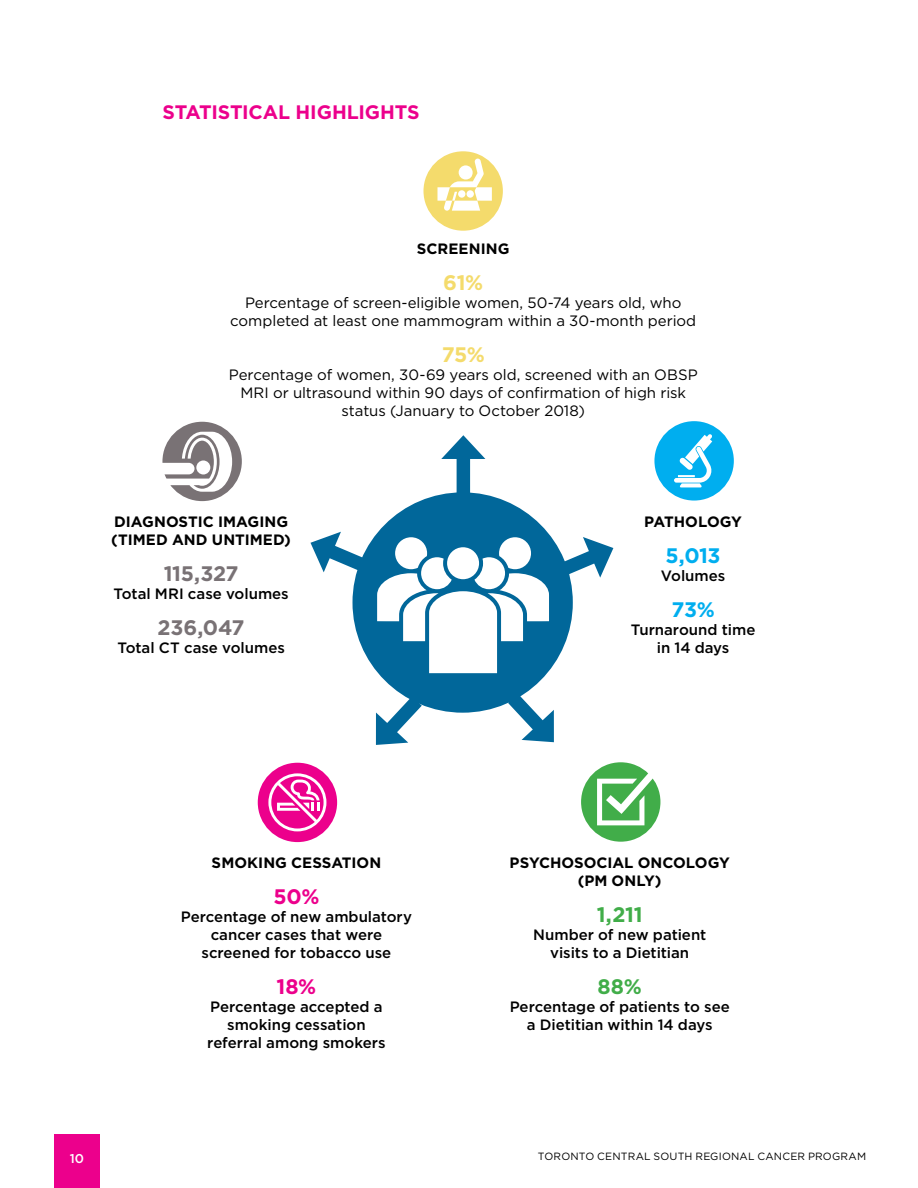
<style>
.page{position:relative;width:918px;height:1188px;background:#fff}
.page>*{position:absolute;margin:0;border:0;box-sizing:border-box;transform-origin:0 0}
.t1{font:700 21px "Gotham";letter-spacing:-.015em;color:#797275}
.t2{font:700 21px "Gotham";color:#00aeef}
.t3{font:700 21px "Gotham";color:#41ad49}
.t4{font:700 21px "Gotham";color:#f4db6c}
.t5{font:700 21px "Gotham";color:#ec008c}
.t6{font:700 19.5px "Gotham";letter-spacing:-.01em;color:#ec008c}
.t7{font:500 15px/18px "Gotham";color:#000;text-align:center}
.t8{font:15px/18px "Gotham";letter-spacing:-.005em;color:#000;text-align:center}
.t9{font:700 15px/18px "Gotham";color:#000}
.t10{font:500 12.75px "Gotham";color:#fff}
.t11{font:10.5px "Gotham";letter-spacing:.015em;color:#000}
</style>
<div class="page">
<div style="left:352px;top:492px;width:221px;height:221px;background:#01679a;border-radius:50%"></div>
<div style="left:457px;top:450px;width:13px;height:45px;background:#01679a"></div>
<svg style="left:441px;top:435px;width:44px;height:24px"></svg>
<svg style="left:494px;top:679px;width:60px;height:64px"></svg>
<svg style="left:375px;top:682px;width:61px;height:63px"></svg>
<svg style="left:310px;top:531px;width:304px;height:142px"></svg>
<div style="left:423px;top:151px;width:80px;height:80px;background:#f4db6c;border-radius:50%"></div>
<div style="left:258px;top:763px;width:79px;height:79px;background:#ec008c;border-radius:50%"></div>
<div style="left:654px;top:421px;width:80px;height:80px;background:#00aeef;border-radius:50%"></div>
<div style="left:162px;top:422px;width:80px;height:79px;background:#797275;border-radius:50%"></div>
<div style="left:581px;top:762px;width:79px;height:80px;background:#41ad49;border-radius:50%"></div>
<svg style="left:437px;top:158px;width:55px;height:53px"></svg>
<svg style="left:162px;top:432px;width:70px;height:60px"></svg>
<svg style="left:597px;top:772px;width:57px;height:53px"></svg>
<svg style="left:674px;top:434px;width:38px;height:53px"></svg>
<svg style="left:268px;top:773px;width:58px;height:58px"></svg>
<div style="left:54px;top:1134px;width:45px;height:54px;background:#ec008c"></div>
<h2 class="t6" style="left:162px;top:101px;width:259px">STATISTICAL HIGHLIGHTS</h2>
<p class="t9" style="left:417px;top:239px;width:94px">SCREENING</p>
<h1 class="t4" style="left:443px;top:270px;width:42px">61%</h1>
<p class="t8" style="left:230px;top:293px;width:467px">Percentage of screen-eligible women, 50-74 years old, who completed at least one mammogram within a 30-month period</p>
<h1 class="t4" style="left:442px;top:342px;width:45px">75%</h1>
<p class="t8" style="left:229px;top:365px;width:470px">Percentage of women, 30-69 years old, screened with an OBSP<br>MRI or ultrasound within 90 days of confirmation of high risk status (January to October 2018)</p>
<p class="t9" style="left:111px;top:512px;width:181px">DIAGNOSTIC IMAGING (TIMED AND UNTIMED)</p>
<h1 class="t1" style="left:164px;top:561px;width:76px">115,327</h1>
<p class="t7" style="left:113px;top:585px;width:177px">Total MRI case volumes</p>
<h1 class="t1" style="left:158px;top:615px;width:89px">236,047</h1>
<p class="t7" style="left:117px;top:639px;width:169px">Total CT case volumes</p>
<p class="t9" style="left:212px;top:853px;width:171px">SMOKING CESSATION</p>
<h1 class="t5" style="left:273px;top:884px;width:48px">50%</h1>
<p class="t7" style="left:181px;top:908px;width:233px">Percentage of new ambulatory cancer cases that were screened for tobacco use</p>
<h1 class="t5" style="left:277px;top:974px;width:41px">18%</h1>
<p class="t7" style="left:207px;top:998px;width:180px">Percentage accepted a smoking cessation referral among smokers</p>
<p class="t9" style="left:644px;top:512px;width:99px">PATHOLOGY</p>
<h1 class="t2" style="left:666px;top:543px;width:57px">5,013</h1>
<p class="t7" style="left:661px;top:566px;width:66px">Volumes</p>
<h1 class="t2" style="left:672px;top:597px;width:45px">73%</h1>
<p class="t7" style="left:631px;top:620px;width:126px">Turnaround time in 14 days</p>
<p class="t9" style="left:510px;top:853px;width:222px;text-align:center">PSYCHOSOCIAL ONCOLOGY (PM ONLY)</p>
<h1 class="t3" style="left:597px;top:902px;width:47px">1,211</h1>
<p class="t7" style="left:533px;top:925px;width:175px">Number of new patient visits to a Dietitian</p>
<h1 class="t3" style="left:598px;top:974px;width:46px">88%</h1>
<p class="t7" style="left:510px;top:997px;width:222px">Percentage of patients to see a Dietitian within 14 days</p>
<p class="t10" style="left:70px;top:1150px;width:16px">10</p>
<p class="t11" style="left:538px;top:1151px;width:330px">TORONTO CENTRAL SOUTH REGIONAL CANCER PROGRAM</p>
</div>
